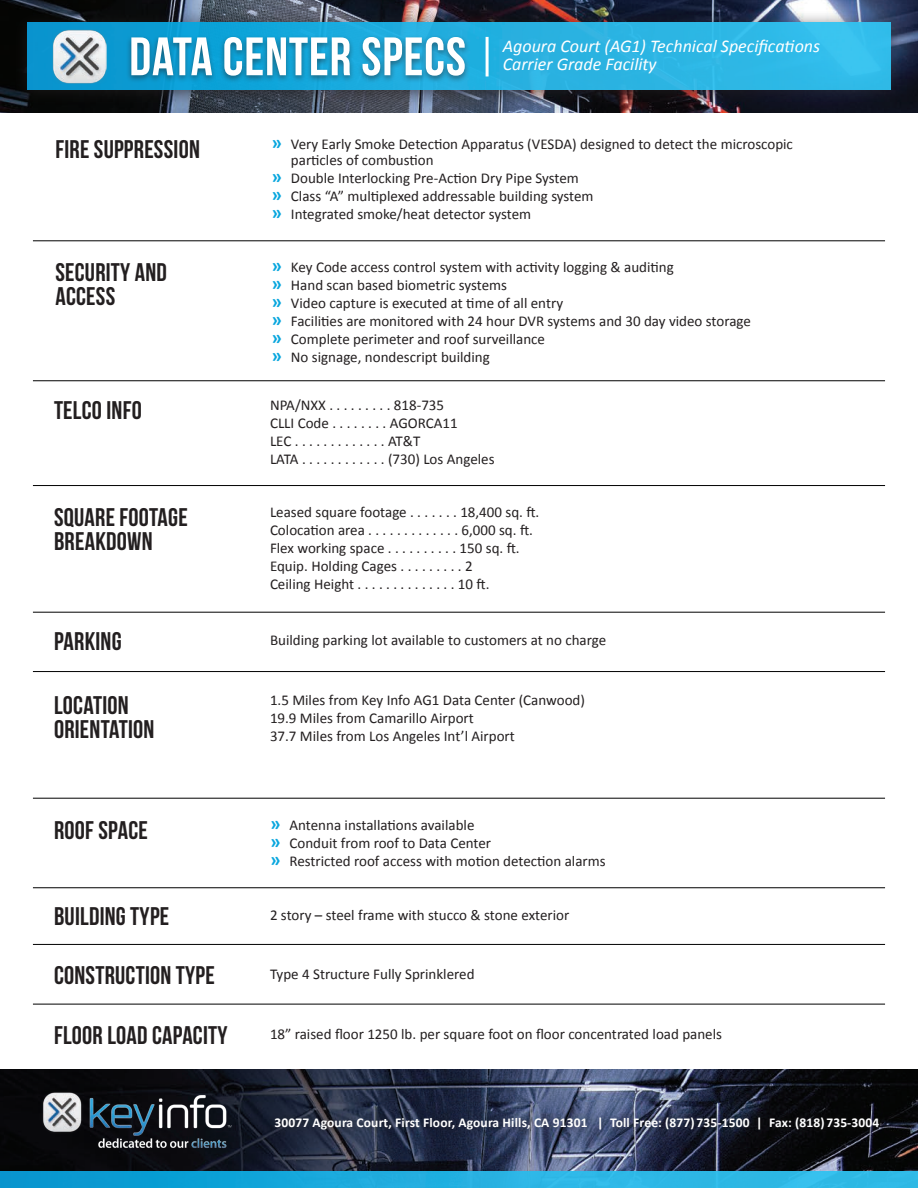
<style>
.page{position:relative;width:918px;height:1188px;background:#fff}
.page>*{position:absolute;margin:0;border:0;box-sizing:border-box;transform-origin:0 0}
.t1{font:54px "Bebas Neue";letter-spacing:.015em;color:#fff}
.t2{font:25.5px/24px "Bebas Neue";letter-spacing:.01em;color:#231f20}
.t3{font:italic 18px/18px "Calibri";color:#fff}
.t4{font:15px/18px "Calibri";color:#231f20}
.t5{font:700 13.5px "Calibri";letter-spacing:.01em;color:#fff}
.s1{font-weight:700;font-size:19.5px;color:#08a6de}
</style>
<div class="page">
<img style="left:0;top:0;width:918px;height:113px">
<div style="left:12px;top:10px;width:895px;height:98px;background:#231f20;opacity:.68"></div>
<img style="left:27px;top:23px;width:864px;height:67px">
<div style="left:126px;top:34px;width:344px;height:50px;background:#231f20;opacity:.49"></div>
<img style="left:53px;top:29px;width:53px;height:54px">
<hr style="left:486px;top:37px;width:3px;height:39px;background:#fff">
<hr style="left:33px;top:241px;width:852px;height:1px;background:#000">
<hr style="left:33px;top:381px;width:852px;height:1px;background:#000">
<hr style="left:33px;top:485px;width:852px;height:1px;background:#000">
<hr style="left:33px;top:612px;width:852px;height:1px;background:#000">
<hr style="left:33px;top:671px;width:852px;height:1px;background:#000">
<hr style="left:33px;top:798px;width:852px;height:1px;background:#000">
<hr style="left:33px;top:1004px;width:852px;height:1px;background:#000">
<hr style="left:33px;top:944px;width:852px;height:1px;background:#000">
<hr style="left:33px;top:888px;width:852px;height:1px;background:#000">
<img style="left:0;top:1069px;width:918px;height:102px">
<div style="left:269px;top:1111px;width:618px;height:26px;background:#231f20;opacity:.55"></div>
<img style="left:41px;top:1089px;width:191px;height:63px">
<img style="left:0;top:1171px;width:918px;height:17px">
<h1 class="t1" style="left:129px;top:27px;width:338px">DATA CENTER SPECS</h1>
<p class="t3" style="left:503px;top:36px;width:319px">Agoura Court (AG1) Technical Specifications<br>Carrier Grade Facility</p>
<h2 class="t2" style="left:55px;top:136px;width:146px">FIRE SUPPRESSION</h2>
<p class="t4" style="left:291px;top:136px;width:504px;line-height:16.5px;text-indent:-20px"><span class="s1">»</span> Very Early Smoke Detection Apparatus (VESDA) designed to detect the microscopic particles of combustion</p>
<p class="t4" style="left:271px;top:169px;width:324px"><span class="s1">»</span> Double Interlocking Pre-Action Dry Pipe System<br><span class="s1">»</span> Class “A” multiplexed addressable building system <span class="s1">»</span> Integrated smoke/heat detector system</p>
<h2 class="t2" style="left:55px;top:260px;width:113px">SECURITY AND<br>ACCESS</h2>
<p class="t4" style="left:271px;top:259px;width:481px"><span class="s1">»</span> Key Code access control system with activity logging &amp; auditing<br><span class="s1">»</span> Hand scan based biometric systems<br><span class="s1">»</span> Video capture is executed at time of all entry<br><span class="s1">»</span> Facilities are monitored with 24 hour DVR systems and 30 day video storage <span class="s1">»</span> Complete perimeter and roof surveillance<br><span class="s1">»</span> No signage, nondescript building</p>
<h2 class="t2" style="left:54px;top:398px;width:89px">TELCO INFO</h2>
<p class="t4" style="left:270px;top:396px;width:226px">NPA/NXX . . . . . . . . . 818-735<br>CLLI Code . . . . . . . . AGORCA11<br>LEC.............AT&amp;T<br>LATA . . . . . . . . . . . . (730) Los Angeles</p>
<h2 class="t2" style="left:54px;top:505px;width:135px">SQUARE FOOTAGE<br>BREAKDOWN</h2>
<p class="t4" style="left:270px;top:503px;width:271px">Leased square footage . . . . . . . 18,400 sq. ft.<br>Colocation area . . . . . . . . . . . . . 6,000 sq. ft.<br>Flex working space . . . . . . . . . . 150 sq. ft.<br>Equip. Holding Cages . . . . . . . . . 2<br>CeilingHeight..............10ft.</p>
<h2 class="t2" style="left:54px;top:629px;width:69px">PARKING</h2>
<p class="t4" style="left:270px;top:631px;width:338px">Building parking lot available to customers at no charge</p>
<h2 class="t2" style="left:54px;top:693px;width:102px">LOCATION<br>ORIENTATION</h2>
<p class="t4" style="left:270px;top:691px;width:317px">1.5 Miles from Key Info AG1 Data Center (Canwood)<br>19.9 Miles from Camarillo Airport<br>37.7 Miles from Los Angeles Int’l Airport</p>
<h2 class="t2" style="left:54px;top:817px;width:95px">ROOF SPACE</h2>
<p class="t4" style="left:270px;top:816px;width:337px"><span class="s1">»</span> Antenna installations available<br><span class="s1">»</span> Conduit from roof to Data Center<br><span class="s1">»</span> Restricted roof access with motion detection alarms</p>
<h2 class="t2" style="left:54px;top:904px;width:117px">BUILDING TYPE</h2>
<p class="t4" style="left:270px;top:906px;width:301px">2 story – steel frame with stucco &amp; stone exterior</p>
<h2 class="t2" style="left:54px;top:963px;width:162px">CONSTRUCTION TYPE</h2>
<h2 class="t2" style="left:54px;top:1023px;width:175px">FLOOR LOAD CAPACITY</h2>
<p class="t4" style="left:270px;top:965px;width:206px">Type 4 Structure Fully Sprinklered</p>
<p class="t4" style="left:270px;top:1025px;width:454px">18” raised floor 1250 lb. per square foot on floor concentrated load panels</p>
<p class="t5" style="left:274px;top:1114px;width:606px">30077 Agoura Court, First Floor, Agoura Hills, CA 91301 | Toll Free: (877) 735-1500 | Fax: (818) 735-3004</p>
</div>
